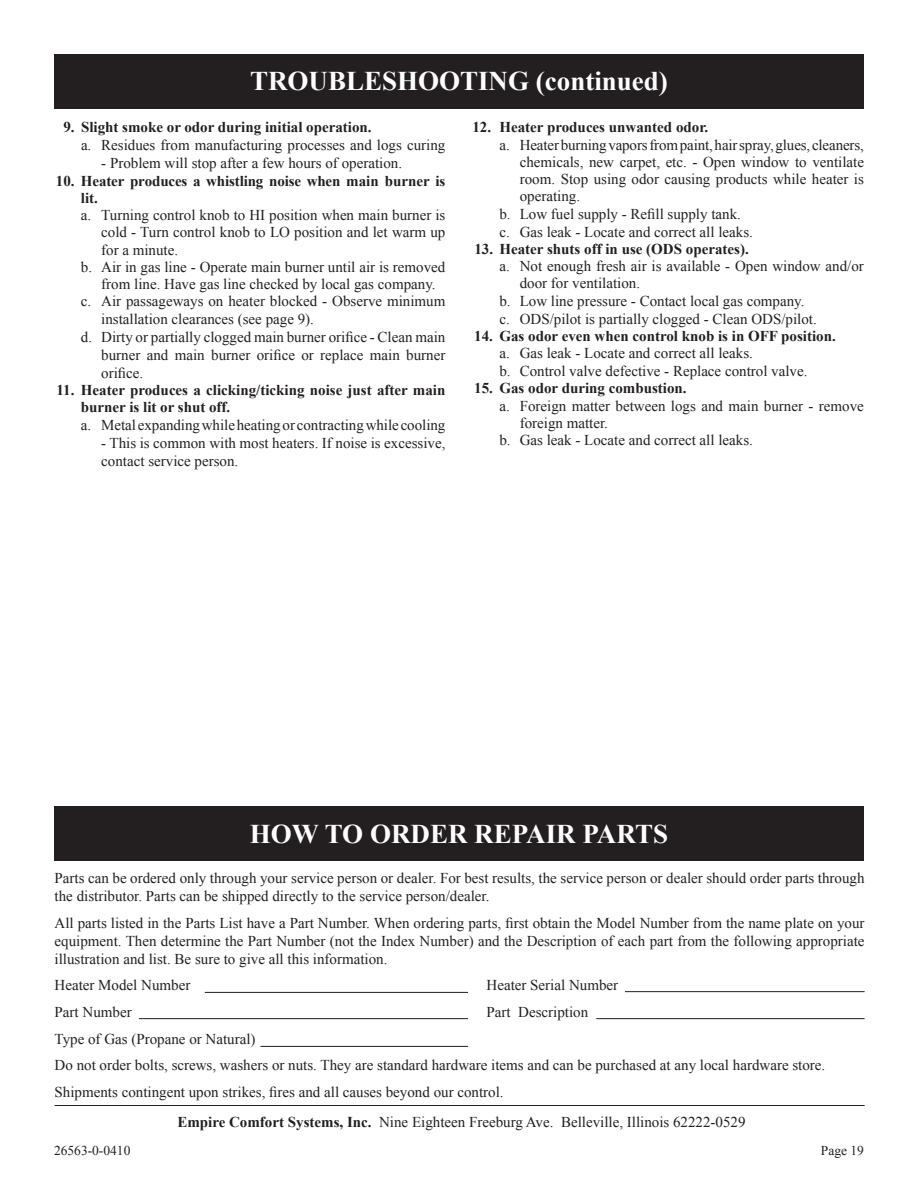
<style>
.page{position:relative;width:918px;height:1188px;background:#fff}
.page>*{position:absolute;margin:0;border:0;box-sizing:border-box;transform-origin:0 0}
.t1{font:700 27px "Times New Roman";color:#fff}
.t2{font:15px/18px "Times New Roman";color:#231f20}
.t3{font:700 15px/17.2px "Times New Roman";color:#231f20}
.t4{font:13.5px "Times New Roman";color:#231f20}
.s1{font-weight:700}
</style>
<div class="page">
<hr style="left:205px;top:992px;width:263px;height:1px;background:#231f20">
<hr style="left:139px;top:1018px;width:329px;height:1px;background:#231f20">
<hr style="left:260px;top:1046px;width:208px;height:1px;background:#231f20">
<hr style="left:625px;top:991px;width:240px;height:1px;background:#231f20">
<hr style="left:596px;top:1018px;width:269px;height:1px;background:#231f20">
<hr style="left:55px;top:1105px;width:810px;height:1px;background:#231f20">
<div style="left:54px;top:807px;width:810px;height:54px;background:#231f20"></div>
<div style="left:54px;top:54px;width:810px;height:54px;background:#231f20"></div>
<h1 class="t1" style="left:250px;top:63px;width:419px">TROUBLESHOOTING (continued)</h1>
<p class="t3" style="left:63px;top:118px;width:310px">9. Slight smoke or odor during initial operation.</p>
<p class="t2" style="left:81px;top:136px;width:366px">a. Residues from manufacturing processes and logs curing</p>
<p class="t2" style="left:101px;top:154px;width:302px">- Problem will stop after a few hours of operation.</p>
<p class="t3" style="left:81px;top:172px;width:366px;text-indent:-25px">10. Heater produces a whistling noise when main burner is lit.</p>
<p class="t2" style="left:81px;top:206px;width:366px">a. Turning control knob to HI position when main burner is</p>
<p class="t2" style="left:101px;top:223px;width:346px">cold - Turn control knob to LO position and let warm up</p>
<p class="t2" style="left:101px;top:240px;width:79px">for a minute.</p>
<p class="t2" style="left:81px;top:258px;width:366px">b. Air in gas line - Operate main burner until air is removed</p>
<p class="t2" style="left:101px;top:275px;width:336px">from line. Have gas line checked by local gas company.</p>
<p class="t2" style="left:81px;top:292px;width:366px">c. Air passageways on heater blocked - Observe minimum</p>
<p class="t2" style="left:101px;top:309px;width:214px">installation clearances (see page 9).</p>
<p class="t2" style="left:81px;top:327px;width:366px">d. Dirty or partially clogged main burner orifice - Clean main</p>
<p class="t2" style="left:101px;top:345px;width:346px">burner and main burner orifice or replace main burner</p>
<p class="t2" style="left:101px;top:363px;width:44px">orifice.</p>
<p class="t3" style="left:81px;top:381px;width:366px;text-indent:-24px">11. Heater produces a clicking/ticking noise just after main burner is lit or shut off.</p>
<p class="t2" style="left:81px;top:416px;width:366px">a. Metal expandingwhileheatingor contractingwhile cooling</p>
<p class="t2" style="left:101px;top:434px;width:346px">- This is common with most heaters. If noise is excessive, contact service person.</p>
<p class="t3" style="left:472px;top:118px;width:237px">12. Heater produces unwanted odor.</p>
<p class="t2" style="left:499px;top:135px;width:366px">a. Heaterburningvaporsfrompaint,hairspray,glues,cleaners,</p>
<p class="t2" style="left:520px;top:153px;width:346px">chemicals, new carpet, etc. - Open window to ventilate</p>
<p class="t2" style="left:520px;top:170px;width:346px">room. Stop using odor causing products while heater is</p>
<p class="t2" style="left:520px;top:187px;width:62px">operating.</p>
<p class="t2" style="left:499px;top:204px;width:243px">b. Low fuel supply - Refill supply tank.</p>
<p class="t2" style="left:499px;top:222px;width:255px">c. Gas leak - Locate and correct all leaks.</p>
<p class="t3" style="left:474px;top:240px;width:276px">13. Heater shuts off in use (ODS operates).</p>
<p class="t2" style="left:499px;top:257px;width:366px">a. Not enough fresh air is available - Open window and/or</p>
<p class="t2" style="left:520px;top:274px;width:122px">door for ventilation.</p>
<p class="t2" style="left:499px;top:291px;width:307px">b. Low line pressure - Contact local gas company.</p>
<p class="t2" style="left:499px;top:309px;width:319px">c. ODS/pilot is partially clogged - Clean ODS/pilot.</p>
<p class="t3" style="left:474px;top:327px;width:363px">14. Gas odor even when control knob is in OFF position.</p>
<p class="t2" style="left:499px;top:344px;width:310px">a. Gas leak - Locate and correct all leaks.<br>b. Control valve defective - Replace control valve.</p>
<p class="t3" style="left:474px;top:379px;width:214px">15. Gas odor during combustion.</p>
<p class="t2" style="left:499px;top:396px;width:366px">a. Foreign matter between logs and main burner - remove</p>
<p class="t2" style="left:520px;top:414px;width:90px">foreign matter.</p>
<p class="t2" style="left:499px;top:431px;width:255px">b. Gas leak - Locate and correct all leaks.</p>
<h1 class="t1" style="left:250px;top:815px;width:420px">HOW TO ORDER REPAIR PARTS</h1>
<p class="t2" style="left:55px;top:869px;width:811px">Parts can be ordered only through your service person or dealer. For best results, the service person or dealer should order parts through the distributor. Parts can be shipped directly to the service person/dealer.</p>
<p class="t2" style="left:55px;top:914px;width:812px;text-align:justify">All parts listed in the Parts List have a Part Number. When ordering parts, first obtain the Model Number from the name plate on your equipment. Then determine the Part Number (not the Index Number) and the Description of each part from the following appropriate illustration and list. Be sure to give all this information.</p>
<p class="t2" style="left:55px;top:976px;width:137px">Heater Model Number</p>
<p class="t2" style="left:487px;top:976px;width:133px">Heater Serial Number</p>
<p class="t2" style="left:55px;top:1003px;width:79px">Part Number</p>
<p class="t2" style="left:487px;top:1003px;width:103px">Part Description</p>
<p class="t2" style="left:55px;top:1025px;width:772px;line-height:26.5px">Type of Gas (Propane or Natural)<br>Do not order bolts, screws, washers or nuts. They are standard hardware items and can be purchased at any local hardware store.<br>Shipments contingent upon strikes, fires and all causes beyond our control.</p>
<p class="t2" style="left:177px;top:1112px;width:570px"><span class="s1">Empire Comfort Systems, Inc.</span> Nine Eighteen Freeburg Ave. Belleville, Illinois 62222-0529</p>
<p class="t4" style="left:54px;top:1142px;width:78px">26563-0-0410</p>
<p class="t4" style="left:821px;top:1142px;width:45px">Page 19</p>
</div>
